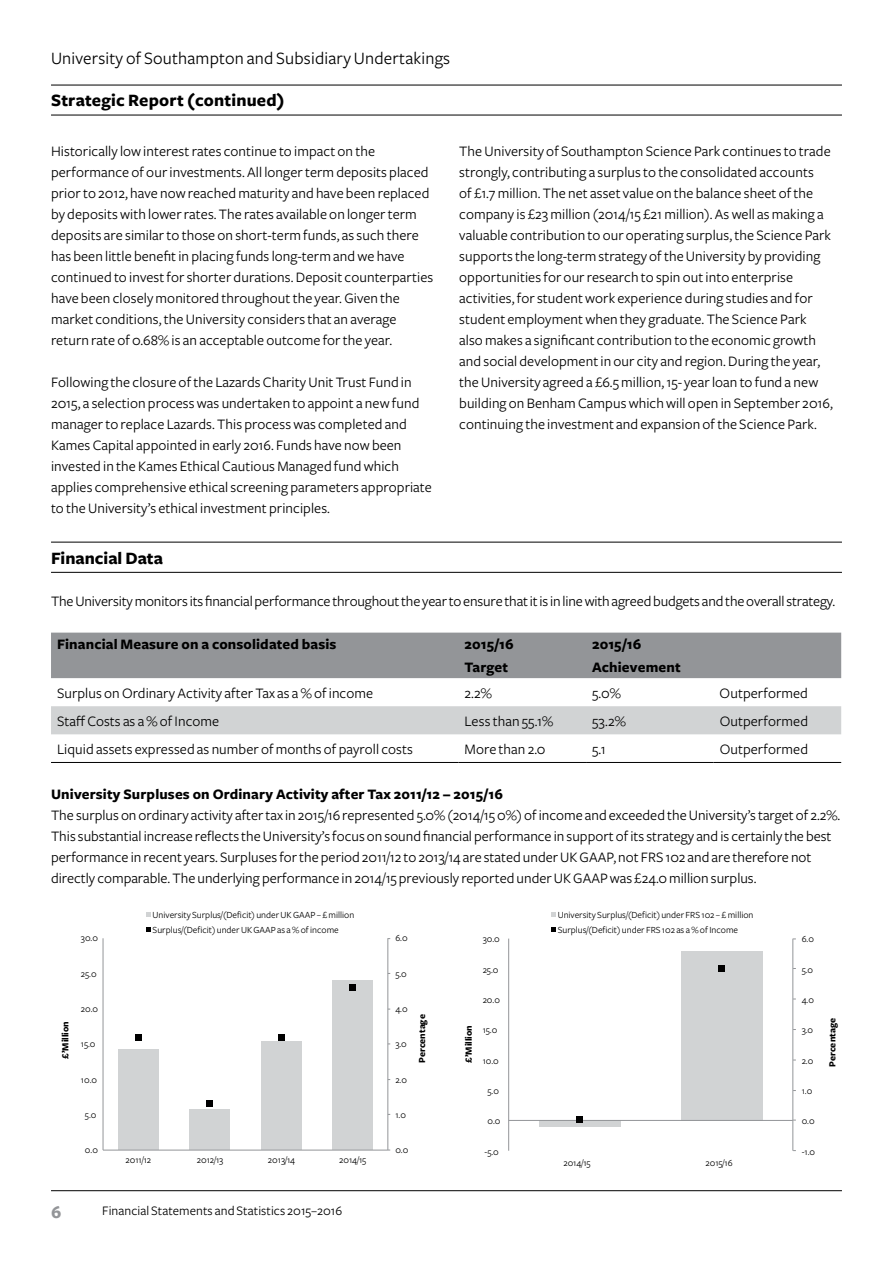
<style>
.page{position:relative;width:893px;height:1263px;background:#fff}
.page>*{position:absolute;margin:0;border:0;box-sizing:border-box;transform-origin:0 0}
.t1{font:18px "Freight Sans";letter-spacing:.01em;color:#000}
.t2{font:700 18px "Freight Sans";letter-spacing:.01em;color:#000}
.t3{font:700 18px "Freight Sans";color:#939598}
.t4{font:15px/21px "Freight Sans";letter-spacing:.005em;color:#000}
.t5{font:700 15px "Freight Sans";letter-spacing:.01em;color:#000}
.t6{font:13.5px "Freight Sans";letter-spacing:.005em;color:#000}
.t7{font:9.75px/15.5px "Freight Sans";color:#000}
.t8{font:700 9.75px "Freight Sans";color:#000}
</style>
<div class="page">
<hr style="left:51px;top:85px;width:791px;height:1px;background:#000">
<hr style="left:51px;top:115px;width:791px;height:1px;background:#000">
<hr style="left:51px;top:1190px;width:791px;height:1px;background:#000">
<hr style="left:51px;top:542px;width:791px;height:1px;background:#000">
<hr style="left:51px;top:572px;width:791px;height:1px;background:#000">
<div style="left:51px;top:633px;width:790px;height:45px;background:#939598"></div>
<div style="left:51px;top:706px;width:790px;height:28px;background:#d1d3d4"></div>
<hr style="left:51px;top:762px;width:407px;height:1px;background:#000">
<hr style="left:458px;top:762px;width:128px;height:1px;background:#000">
<hr style="left:586px;top:762px;width:128px;height:1px;background:#000">
<hr style="left:714px;top:762px;width:127px;height:1px;background:#000">
<div style="left:118px;top:1050px;width:41px;height:100px;background:#d1d3d4"></div>
<div style="left:189px;top:1109px;width:41px;height:41px;background:#d1d3d4"></div>
<div style="left:261px;top:1041px;width:40px;height:109px;background:#d1d3d4"></div>
<div style="left:332px;top:981px;width:41px;height:169px;background:#d1d3d4"></div>
<hr style="left:387px;top:938px;width:1px;height:212px;background:#939598">
<hr style="left:103px;top:938px;width:1px;height:212px;background:#939598">
<hr style="left:103px;top:1150px;width:285px;height:1px;background:#939598">
<svg style="left:146px;top:927px;width:5px;height:5px"></svg>
<svg style="left:146px;top:912px;width:5px;height:5px"></svg>
<div style="left:135px;top:1034px;width:7px;height:7px;background:#000"></div>
<svg style="left:349px;top:985px;width:6px;height:6px"></svg>
<div style="left:278px;top:1034px;width:6px;height:7px;background:#000"></div>
<div style="left:206px;top:1101px;width:7px;height:6px;background:#000"></div>
<svg style="left:551px;top:927px;width:5px;height:5px"></svg>
<svg style="left:551px;top:912px;width:5px;height:5px"></svg>
<div style="left:539px;top:1120px;width:81px;height:7px;background:#d1d3d4"></div>
<div style="left:681px;top:951px;width:81px;height:169px;background:#d1d3d4"></div>
<hr style="left:792px;top:938px;width:1px;height:213px;background:#939598">
<hr style="left:508px;top:938px;width:1px;height:213px;background:#939598">
<hr style="left:509px;top:1120px;width:284px;height:1px;background:#939598">
<div style="left:576px;top:1117px;width:7px;height:6px;background:#000"></div>
<svg style="left:719px;top:965px;width:6px;height:6px"></svg>
<p class="t1" style="left:51px;top:49px;width:401px">University of Southampton and Subsidiary Undertakings</p>
<p class="t2" style="left:51px;top:91px;width:235px">Strategic Report (continued)</p>
<p class="t4" style="left:51px;top:141px;width:384px">Historically low interest rates continue to impact on the performance of our investments. All longer term deposits placed prior to 2012, have now reached maturity and have been replaced by deposits with lower rates. The rates available on longer term deposits are similar to those on short-term funds, as such there has been little benefit in placing funds long-term and we have continued to invest for shorter durations. Deposit counterparties have been closely monitored throughout the year. Given the market conditions, the University considers that an average return rate of 0.68% is an acceptable outcome for the year.</p>
<p class="t4" style="left:51px;top:372px;width:382px">Following the closure of the Lazards Charity Unit Trust Fund in 2015, a selection process was undertaken to appoint a new fund manager to replace Lazards. This process was completed and Kames Capital appointed in early 2016. Funds have now been invested in the Kames Ethical Cautious Managed fund which applies comprehensive ethical screening parameters appropriate to the University’s ethical investment principles.</p>
<p class="t4" style="left:459px;top:141px;width:375px">The University of Southampton Science Park continues to trade strongly, contributing a surplus to the consolidated accounts<br>of £1.7 million. The net asset value on the balance sheet of the company is £23 million (2014/15 £21 million). As well as making a valuable contribution to our operating surplus, the Science Park supports the long-term strategy of the University by providing opportunities for our research to spin out into enterprise activities, for student work experience during studies and for student employment when they graduate. The Science Park also makes a significant contribution to the economic growth and social development in our city and region. During the year, the University agreed a £6.5 million, 15- year loan to fund a new building on Benham Campus which will open in September 2016, continuing the investment and expansion of the Science Park.</p>
<p class="t2" style="left:51px;top:548px;width:113px">Financial Data</p>
<p class="t4" style="left:51px;top:590px;width:786px">The University monitors its financial performance throughout the year to ensure that it is in line with agreed budgets and the overall strategy.</p>
<p class="t5" style="left:57px;top:636px;width:281px">Financial Measure on a consolidated basis</p>
<p class="t5" style="left:464px;top:636px;width:51px">2015/16</p>
<p class="t5" style="left:592px;top:636px;width:51px">2015/16</p>
<p class="t5" style="left:464px;top:659px;width:45px">Target</p>
<p class="t5" style="left:592px;top:659px;width:90px">Achievement</p>
<p class="t4" style="left:57px;top:683px;width:318px">Surplus on Ordinary Activity after Tax as a % of income</p>
<p class="t4" style="left:464px;top:683px;width:29px">2.2%</p>
<p class="t4" style="left:592px;top:683px;width:30px">5.0%</p>
<p class="t4" style="left:720px;top:683px;width:90px">Outperformed</p>
<p class="t4" style="left:57px;top:711px;width:164px">Staff Costs as a % of Income</p>
<p class="t4" style="left:464px;top:711px;width:90px">Less than 55.1%</p>
<p class="t4" style="left:592px;top:711px;width:35px">53.2%</p>
<p class="t4" style="left:720px;top:711px;width:90px">Outperformed</p>
<p class="t4" style="left:57px;top:739px;width:357px">Liquid assets expressed as number of months of payroll costs</p>
<p class="t4" style="left:464px;top:739px;width:83px">More than 2.0</p>
<p class="t4" style="left:592px;top:739px;width:15px">5.1</p>
<p class="t4" style="left:720px;top:739px;width:90px">Outperformed</p>
<p class="t5" style="left:51px;top:786px;width:453px">University Surpluses on Ordinary Activity after Tax 2011/12 – 2015/16</p>
<p class="t4" style="left:51px;top:805px;width:791px">The surplus on ordinary activity after tax in 2015/16 represented 5.0% (2014/15 0%) of income and exceeded the University’s target of 2.2%.<br>This substantial increase reflects the University’s focus on sound financial performance in support of its strategy and is certainly the best performance in recent years. Surpluses for the period 2011/12 to 2013/14 are stated under UK GAAP, not FRS 102 and are therefore not directly comparable. The underlying performance in 2014/15 previously reported under UK GAAP was £24.0 million surplus.</p>
<p class="t8" style="left:60px;top:1059px;width:39px;rotate:-90deg">£’Million</p>
<p class="t7" style="left:81px;top:931px;width:19px">30.0</p>
<p class="t7" style="left:81px;top:966px;width:17px">25.0</p>
<p class="t7" style="left:81px;top:1001px;width:19px">20.0</p>
<p class="t7" style="left:81px;top:1037px;width:16px">15.0</p>
<p class="t7" style="left:81px;top:1072px;width:18px">10.0</p>
<p class="t7" style="left:85px;top:1107px;width:13px">5.0</p>
<p class="t7" style="left:85px;top:1142px;width:15px">0.0</p>
<p class="t7" style="left:153px;top:907px;width:203px">University Surplus/(Deficit) under UK GAAP – £ million<br>Surplus/(Deficit) under UK GAAP as a % of income</p>
<p class="t7" style="left:558px;top:907px;width:197px">University Surplus/(Deficit) under FRS 102 – £ million<br>Surplus/(Deficit) under FRS 102 as a % of Income</p>
<p class="t7" style="left:395px;top:931px;width:14px">6.0</p>
<p class="t7" style="left:483px;top:932px;width:19px">30.0</p>
<p class="t7" style="left:126px;top:1152px;width:27px">2011/12</p>
<p class="t7" style="left:197px;top:1152px;width:28px">2012/13</p>
<p class="t7" style="left:268px;top:1152px;width:29px">2013/14</p>
<p class="t7" style="left:339px;top:1152px;width:29px">2014/15</p>
<p class="t7" style="left:395px;top:966px;width:13px">5.0</p>
<p class="t7" style="left:395px;top:1001px;width:14px">4.0</p>
<p class="t7" style="left:395px;top:1037px;width:13px">3.0</p>
<p class="t7" style="left:395px;top:1072px;width:13px">2.0</p>
<p class="t8" style="left:417px;top:1063px;width:50px;rotate:-90deg">Percentage</p>
<p class="t7" style="left:395px;top:1107px;width:12px">1.0</p>
<p class="t7" style="left:395px;top:1143px;width:15px">0.0</p>
<p class="t8" style="left:463px;top:1063px;width:39px;rotate:-90deg">£’Million</p>
<p class="t7" style="left:483px;top:962px;width:17px">25.0</p>
<p class="t7" style="left:483px;top:992px;width:19px">20.0</p>
<p class="t7" style="left:483px;top:1022px;width:16px">15.0</p>
<p class="t7" style="left:483px;top:1053px;width:18px">10.0</p>
<p class="t7" style="left:487px;top:1083px;width:13px">5.0</p>
<p class="t7" style="left:487px;top:1113px;width:15px">0.0</p>
<p class="t7" style="left:485px;top:1144px;width:16px">-5.0</p>
<p class="t7" style="left:563px;top:1155px;width:29px">2014/15</p>
<p class="t7" style="left:705px;top:1155px;width:29px">2015/16</p>
<p class="t3" style="left:51px;top:1202px;width:12px">6</p>
<p class="t6" style="left:102px;top:1203px;width:241px">Financial Statements and Statistics 2015–2016</p>
<p class="t7" style="left:802px;top:932px;width:14px">6.0</p>
<p class="t7" style="left:802px;top:962px;width:13px">5.0</p>
<p class="t7" style="left:802px;top:992px;width:14px">4.0</p>
<p class="t7" style="left:802px;top:1022px;width:13px">3.0</p>
<p class="t7" style="left:802px;top:1053px;width:13px">2.0</p>
<p class="t7" style="left:802px;top:1083px;width:12px">1.0</p>
<p class="t7" style="left:802px;top:1113px;width:15px">0.0</p>
<p class="t7" style="left:802px;top:1144px;width:15px">-1.0</p>
<p class="t8" style="left:827px;top:1067px;width:50px;rotate:-90deg">Percentage</p>
</div>
